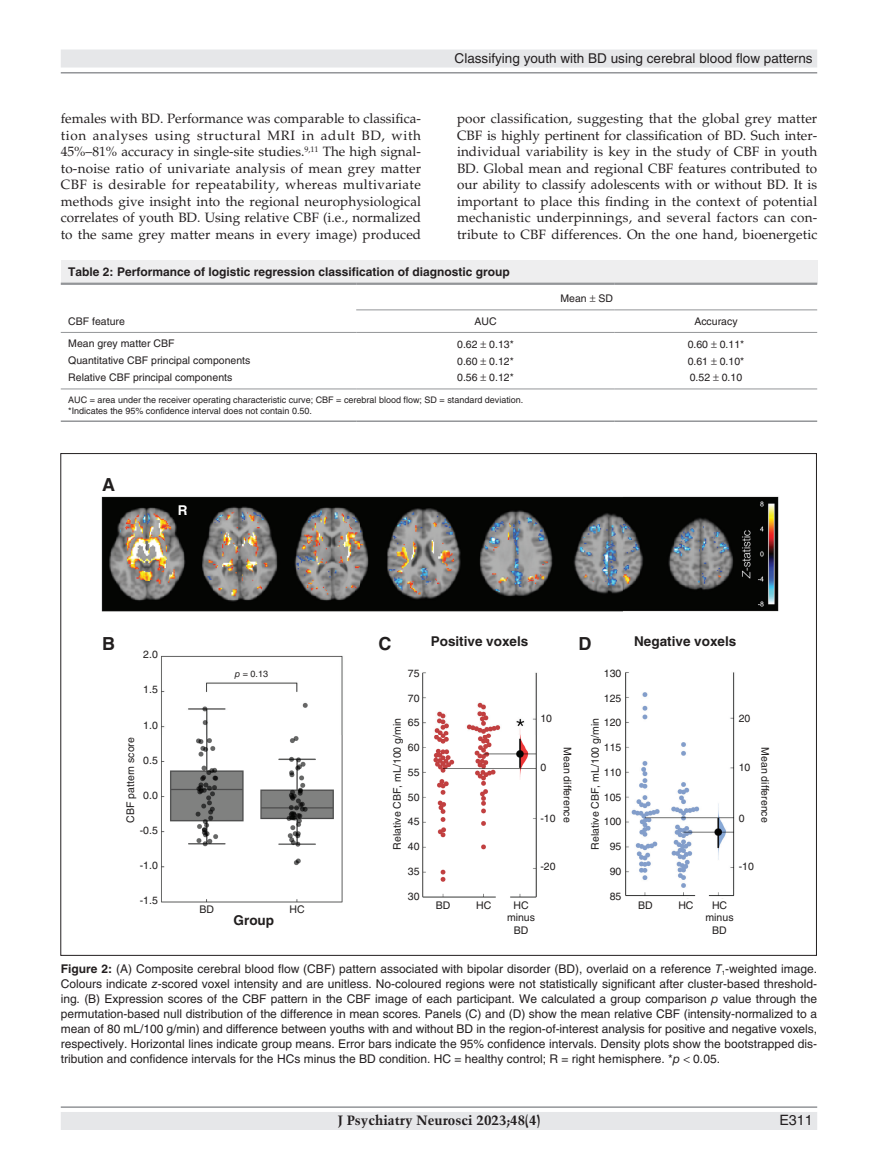
<style>
.page{position:relative;width:878px;height:1175px;background:#fff}
.page>*{position:absolute;margin:0;border:0;box-sizing:border-box;transform-origin:0 0}
.t1{font:700 18px "Helvetica LT Std";color:#211e1e}
.t2{font:14.25px "Helvetica LT Std";color:#231f20}
.t3{font:13.5px/16.5px "Palatino LT Std";letter-spacing:.01em;color:#231f20;text-align:justify}
.t4{font:13.5px "Helvetica LT Std";color:#231f20}
.t5{font:700 13.5px "Helvetica LT Std";color:#211e1e}
.t6{font:700 13.5px "Trump Mediaeval LT Std";color:#231f20}
.t7{font:700 13.5px "Helvetica LT Std";color:#fff}
.t8{font:12px/15px "Helvetica LT Std";color:#231f20;text-align:justify}
.t9{font:700 12px "Helvetica LT Std";color:#231f20}
.t10{font:10.5px/12.6px "Helvetica LT Std";color:#211e1e;text-align:center}
.t11{font:10.5px "Helvetica LT Std";color:#231f20}
.t12{font:9px/10.8px "Helvetica LT Std";color:#231f20}
.t13{font:9px "Helvetica LT Std";color:#211e1e}
.s1{font-style:italic}
.s2{font-weight:700}
</style>
<div class="page">
<div style="left:61px;top:50px;width:756px;height:18px;background:#e6e7e9"></div>
<hr style="left:61px;top:72px;width:756px;height:2px;background:#939598">
<div style="left:61px;top:1112px;width:756px;height:18px;background:#e6e7e9"></div>
<hr style="left:61px;top:1106px;width:756px;height:1px;background:#939598">
<img style="left:101px;top:496px;width:678px;height:407px">
<div style="left:98px;top:632px;width:32px;height:17px;background:#fff"></div>
<div style="left:377px;top:632px;width:32px;height:17px;background:#fff"></div>
<div style="left:428px;top:629px;width:115px;height:29px;background:#fff"></div>
<div style="left:621px;top:629px;width:115px;height:29px;background:#fff"></div>
<div style="left:562px;top:632px;width:32px;height:17px;background:#fff"></div>
<div style="left:102px;top:640px;width:57px;height:296px;background:#fff"></div>
<div style="left:364px;top:640px;width:57px;height:296px;background:#fff"></div>
<div style="left:539px;top:640px;width:86px;height:296px;background:#fff"></div>
<div style="left:736px;top:640px;width:54px;height:303px;background:#fff"></div>
<div style="left:415px;top:899px;width:339px;height:41px;background:#fff"></div>
<div style="left:222px;top:668px;width:63px;height:13px;background:#fff"></div>
<div style="left:173px;top:504px;width:14px;height:14px;background:#040503"></div>
<div style="left:61px;top:260px;width:756px;height:24px;background:#eeeeef"></div>
<hr style="left:356px;top:309px;width:258px;height:1px;background:#939598">
<hr style="left:614px;top:309px;width:203px;height:1px;background:#939598">
<hr style="left:61px;top:332px;width:295px;height:1px;background:#939598">
<hr style="left:356px;top:332px;width:258px;height:1px;background:#939598">
<hr style="left:614px;top:332px;width:203px;height:1px;background:#939598">
<hr style="left:61px;top:388px;width:295px;height:1px;background:#939598">
<hr style="left:356px;top:388px;width:258px;height:1px;background:#939598">
<hr style="left:614px;top:388px;width:203px;height:1px;background:#939598">
<hr style="left:61px;top:420px;width:295px;height:2px;background:#939598">
<hr style="left:356px;top:420px;width:258px;height:2px;background:#939598">
<hr style="left:614px;top:420px;width:203px;height:2px;background:#939598">
<hr style="left:61px;top:283px;width:295px;height:2px;background:#939598">
<hr style="left:356px;top:283px;width:258px;height:2px;background:#939598">
<hr style="left:614px;top:283px;width:203px;height:2px;background:#939598">
<p class="t4" style="left:454px;top:50px;width:359px">Classifying youth with BD using cerebral blood flow patterns</p>
<p class="t3" style="left:61px;top:110px;width:362px">females with BD. Performance was comparable to classifica&shy;tion analyses using structural MRI in adult BD, with 45%–81% accuracy in single-site studies.<sup>9,11</sup> The high signal&shy;to-noise ratio of univariate analysis of mean grey matter CBF is desirable for repeatability, whereas multivariate methods give insight into the regional neurophysiological correlates of youth BD. Using relative CBF (i.e., normalized to the same grey matter means in every image) produced</p>
<p class="t3" style="left:457px;top:110px;width:362px">poor classification, suggesting that the global grey matter CBF is highly pertinent for classification of BD. Such inter&shy;individual variability is key in the study of CBF in youth BD. Global mean and regional CBF features contributed to our ability to classify adolescents with or without BD. It is important to place this finding in the context of potential mechanistic underpinnings, and several factors can con&shy;tribute to CBF differences. On the one hand, bioenergetic</p>
<p class="t9" style="left:68px;top:265px;width:443px">Table 2: Performance of logistic regression classification of diagnostic group</p>
<p class="t11" style="left:68px;top:315px;width:58px">CBF feature</p>
<p class="t11" style="left:560px;top:292px;width:54px">Mean SD</p>
<p class="t11" style="left:474px;top:315px;width:24px">AUC</p>
<p class="t11" style="left:694px;top:315px;width:45px">Accuracy</p>
<p class="t11" style="left:68px;top:338px;width:108px">Mean grey matter CBF</p>
<p class="t11" style="left:457px;top:338px;width:58px">0.62 0.13*</p>
<p class="t11" style="left:687px;top:338px;width:58px">0.60 0.11*</p>
<p class="t11" style="left:68px;top:354px;width:184px">Quantitative CBF principal components</p>
<p class="t11" style="left:457px;top:355px;width:58px">0.60 0.12*</p>
<p class="t11" style="left:687px;top:355px;width:58px">0.61 0.10*</p>
<p class="t11" style="left:68px;top:371px;width:165px">Relative CBF principal components</p>
<p class="t11" style="left:457px;top:372px;width:58px">0.56 0.12*</p>
<p class="t11" style="left:689px;top:372px;width:54px">0.52 0.10</p>
<p class="t12" style="left:68px;top:394px;width:456px">AUC = area under the receiver operating characteristic curve; CBF = cerebral blood flow; SD = standard deviation. *Indicates the 95% confidence interval does not contain 0.50.</p>
<h1 class="t1" style="left:102px;top:474px;width:14px">A</h1>
<p class="t7" style="left:178px;top:502px;width:11px">R</p>
<p class="t5" style="left:431px;top:633px;width:99px">Positive voxels</p>
<p class="t5" style="left:634px;top:633px;width:104px">Negative voxels</p>
<h1 class="t1" style="left:102px;top:633px;width:14px">B</h1>
<h1 class="t1" style="left:378px;top:633px;width:14px">C</h1>
<h1 class="t1" style="left:578px;top:633px;width:14px">D</h1>
<p class="t10" style="left:143px;top:648px;width:16px">2.0</p>
<p class="t10" style="left:143px;top:683px;width:16px">1.5</p>
<p class="t10" style="left:143px;top:718px;width:16px">1.0</p>
<p class="t10" style="left:124px;top:822px;width:87px;rotate:-90deg">CBF pattern score</p>
<p class="t10" style="left:143px;top:753px;width:16px">0.5</p>
<p class="t10" style="left:143px;top:788px;width:16px">0.0</p>
<p class="t10" style="left:140px;top:824px;width:20px">-0.5</p>
<p class="t10" style="left:140px;top:859px;width:20px">-1.0</p>
<p class="t10" style="left:140px;top:894px;width:20px">-1.5</p>
<p class="t13" style="left:235px;top:668px;width:35px"><span class="s1">p</span> = 0.13</p>
<p class="t10" style="left:199px;top:903px;width:16px">BD</p>
<p class="t5" style="left:233px;top:911px;width:42px">Group</p>
<p class="t10" style="left:289px;top:903px;width:17px">HC</p>
<p class="t10" style="left:408px;top:667px;width:13px">75</p>
<p class="t10" style="left:604px;top:667px;width:19px">130</p>
<p class="t10" style="left:408px;top:691px;width:13px">70</p>
<p class="t10" style="left:604px;top:691px;width:19px">125</p>
<p class="t10" style="left:391px;top:849px;width:133px;rotate:-90deg">Relative CBF, mL/100 g/min</p>
<p class="t10" style="left:408px;top:716px;width:13px">65</p>
<p class="t10" style="left:408px;top:741px;width:13px">60</p>
<p class="t10" style="left:408px;top:766px;width:13px">55</p>
<p class="t10" style="left:408px;top:790px;width:13px">50</p>
<p class="t10" style="left:408px;top:815px;width:13px">45</p>
<p class="t10" style="left:408px;top:840px;width:13px">40</p>
<p class="t10" style="left:540px;top:712px;width:13px">10</p>
<p class="t10" style="left:540px;top:761px;width:7px">0</p>
<p class="t10" style="left:540px;top:811px;width:17px">-10</p>
<p class="t10" style="left:738px;top:712px;width:13px">20</p>
<p class="t10" style="left:588px;top:849px;width:133px;rotate:-90deg">Relative CBF, mL/100 g/min</p>
<p class="t10" style="left:604px;top:716px;width:19px">120</p>
<p class="t10" style="left:604px;top:741px;width:19px">115</p>
<p class="t10" style="left:574px;top:747px;width:77px;rotate:90deg">Mean difference</p>
<p class="t10" style="left:771px;top:747px;width:77px;rotate:90deg">Mean difference</p>
<p class="t10" style="left:738px;top:761px;width:13px">10</p>
<p class="t10" style="left:604px;top:766px;width:19px">110</p>
<p class="t10" style="left:604px;top:790px;width:19px">105</p>
<p class="t10" style="left:738px;top:811px;width:7px">0</p>
<p class="t10" style="left:604px;top:815px;width:19px">100</p>
<p class="t10" style="left:609px;top:840px;width:13px">95</p>
<p class="t10" style="left:408px;top:865px;width:13px">35</p>
<p class="t10" style="left:540px;top:860px;width:17px">-20</p>
<p class="t10" style="left:609px;top:864px;width:13px">90</p>
<p class="t10" style="left:738px;top:860px;width:17px">-10</p>
<p class="t10" style="left:408px;top:889px;width:13px">30</p>
<p class="t10" style="left:609px;top:889px;width:13px">85</p>
<p class="t10" style="left:436px;top:898px;width:16px">BD</p>
<p class="t10" style="left:476px;top:898px;width:17px">HC</p>
<p class="t10" style="left:507px;top:898px;width:30px">HC minus<br>BD</p>
<p class="t10" style="left:638px;top:898px;width:16px">BD</p>
<p class="t10" style="left:678px;top:898px;width:17px">HC</p>
<p class="t10" style="left:705px;top:898px;width:30px">HC minus<br>BD</p>
<p class="t8" style="left:61px;top:961px;width:758px"><span class="s2">Figure 2:</span> (A) Composite cerebral blood flow (CBF) pattern associated with bipolar disorder (BD), overlaid on a reference <span class="s1">T</span><sub>1</sub>-weighted image.<br>Colours indicate <span class="s1">z</span>-scored voxel intensity and are unitless. No-coloured regions were not statistically significant after cluster-based threshold&shy;ing. (B) Expression scores of the CBF pattern in the CBF image of each participant. We calculated a group comparison <span class="s1">p</span> value through the permutation-based null distribution of the difference in mean scores. Panels (C) and (D) show the mean relative CBF (intensity-normalized to a mean of 80 mL/100 g/min) and difference between youths with and without BD in the region-of-interest analysis for positive and negative voxels, respectively. Horizontal lines indicate group means. Error bars indicate the 95% confidence intervals. Density plots show the bootstrapped dis&shy;tribution and confidence intervals for the HCs minus the BD condition. HC = healthy control; R = right hemisphere. *<span class="s1">p</span> 0.05.</p>
<p class="t6" style="left:337px;top:1112px;width:204px">J Psychiatry Neurosci 2023;48(4)</p>
<p class="t2" style="left:779px;top:1112px;width:35px">E311</p>
</div>
